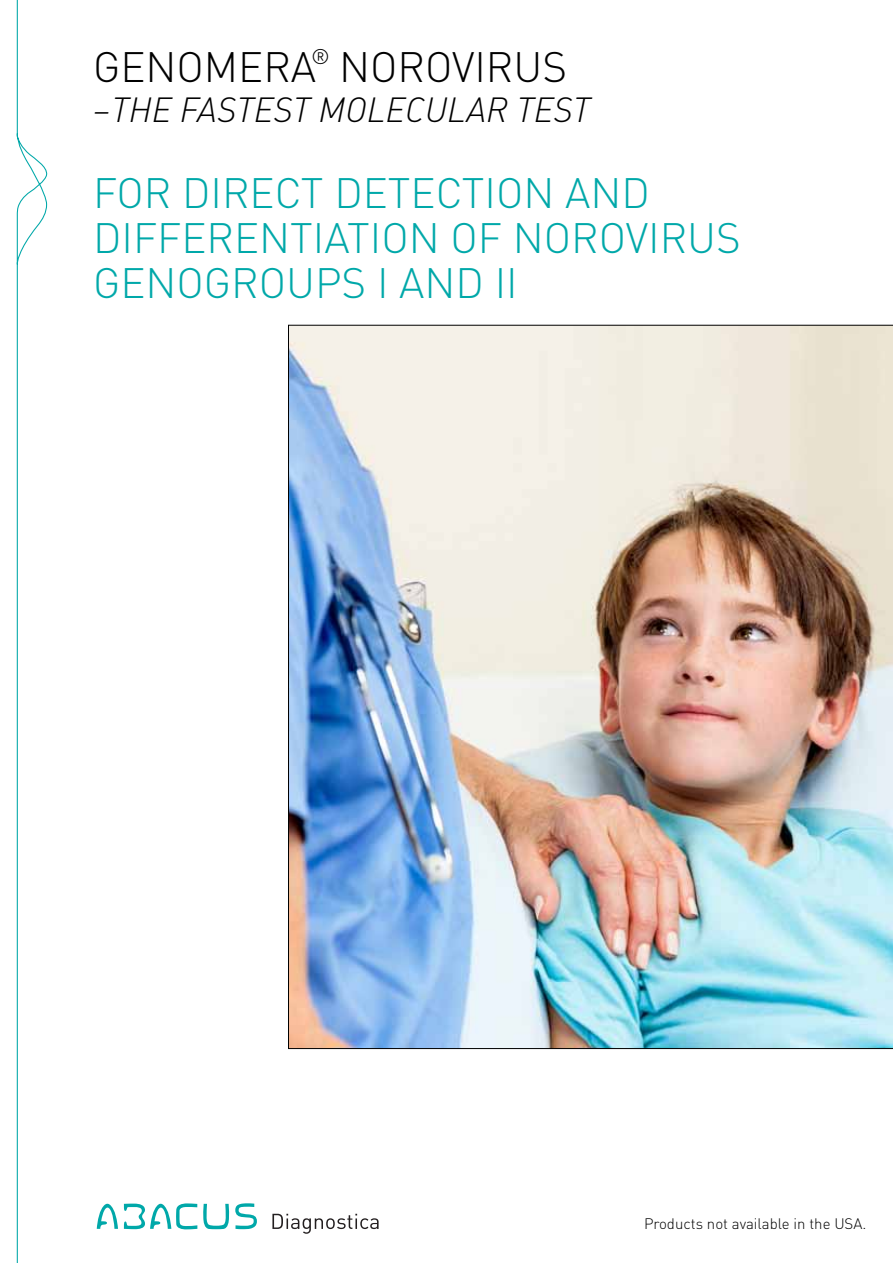
<style>
.page{position:relative;width:893px;height:1263px;background:#fff}
.page>*{position:absolute;margin:0;border:0;box-sizing:border-box;transform-origin:0 0}
.t1{font:300 42px/45px "DIN";color:#00a8a9}
.t2{font:300 42px "DIN";color:#000}
.t3{font:34.5px "DIN Light Italic Alt";color:#000}
.t4{font:300 15px "DIN";color:#000}
</style>
<div class="page">
<svg style="left:16px;top:0;width:32px;height:1263px"></svg>
<svg style="left:97px;top:1203px;width:160px;height:26px"></svg>
<svg style="left:272px;top:1214px;width:107px;height:20px"></svg>
<img style="left:288px;top:325px;width:605px;height:724px">
<p class="t2" style="left:93px;top:41px;width:476px">GENOMERA<sup>®</sup> NOROVIRUS</p>
<p class="t3" style="left:93px;top:89px;width:499px">–THE FASTEST MOLECULAR TEST</p>
<p class="t1" style="left:93px;top:170px;width:649px">FOR DIRECT DETECTION AND<br>DIFFERENTIATION OF NOROVIRUS<br>GENOGROUPS I AND II</p>
<p class="t4" style="left:644px;top:1214px;width:224px">Products not available in the USA.</p>
</div>
